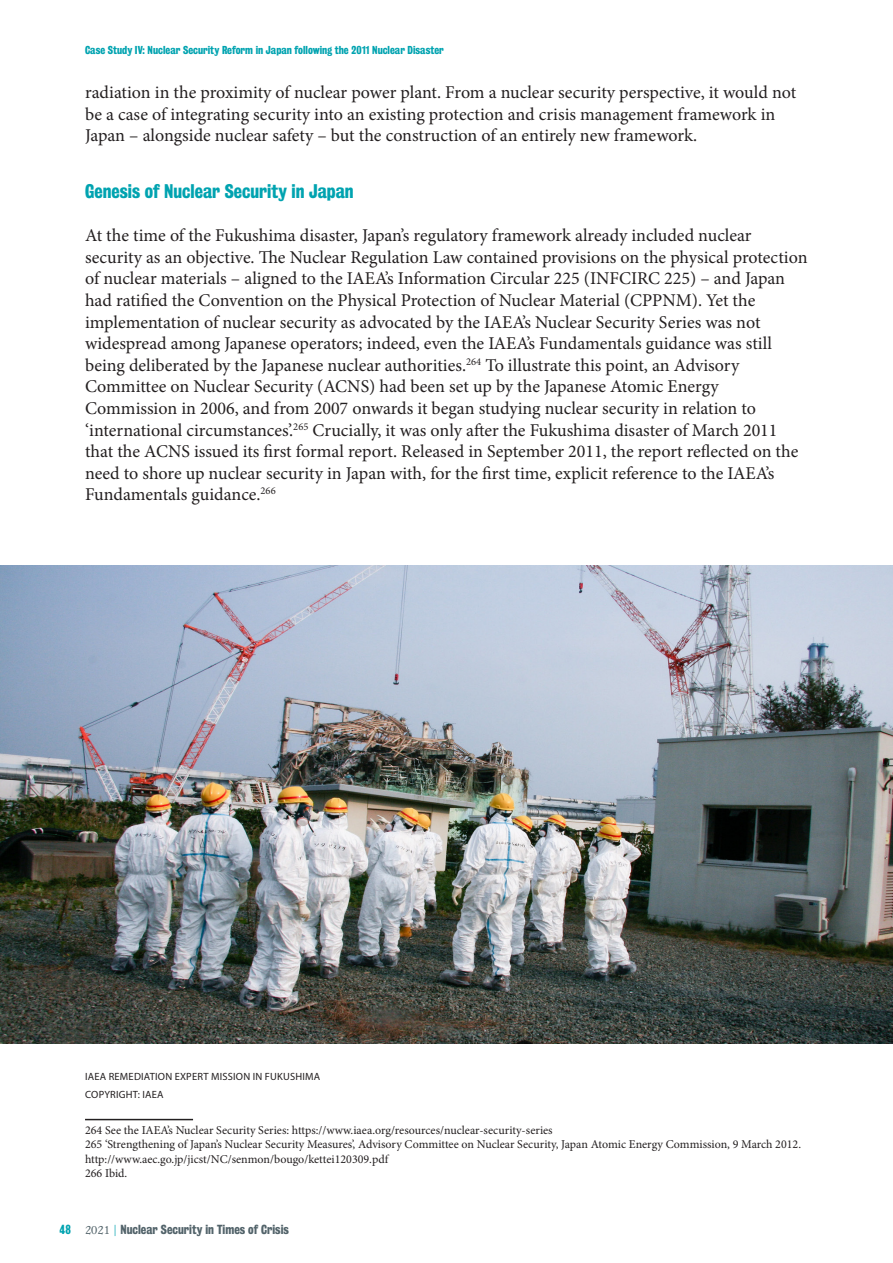
<style>
.page{position:relative;width:893px;height:1263px;background:#fff}
.page>*{position:absolute;margin:0;border:0;box-sizing:border-box;transform-origin:0 0}
.t1{font:18px/21.6px "Minion Pro";color:#231f20}
.h2_teal{font:18px "Kings Bureau Grot Three Seven";color:#00a3b0}
.t2{font:12px/14.4px "Minion Pro";color:#231f20}
.t3{font:12px "Kings Bureau Grot Three Seven";color:#52636a}
.h2_teal-2{font:10.5px "Kings Bureau Grot Three Seven";color:#00a3b0}
.photo_credit{font:10.5px "Myriad Pro";letter-spacing:.02em;color:#231f20}
.s1{color:#00a3b0}
.s2{font-family:"Kings Caslon Text"}
.s3{font-family:"Kings Caslon Text";color:#00a3b0}
</style>
<div class="page">
<hr style="left:85px;top:1119px;width:108px;height:1px;background:#231f20">
<img style="left:0;top:566px;width:893px;height:478px">
<p class="h2_teal-2" style="left:85px;top:44px;width:360px">Case Study IV: Nuclear Security Reform in Japan following the 2011 Nuclear Disaster</p>
<p class="t1" style="left:85px;top:82px;width:713px">radiation in the proximity of nuclear power plant. From a nuclear security perspective, it would not be a case of integrating security into an existing protection and crisis management framework in<br>Japan – alongside nuclear safety – but the construction of an entirely new framework.</p>
<p class="h2_teal" style="left:85px;top:181px;width:270px">Genesis of Nuclear Security in Japan</p>
<p class="t1" style="left:85px;top:225px;width:668px">At the time of the Fukushima disaster, Japan’s regulatory framework already included nuclear</p>
<p class="t1" style="left:85px;top:246px;width:724px">security as an objective. The Nuclear Regulation Law contained provisions on the physical protection of nuclear materials – aligned to the IAEA’s Information Circular 225 (INFCIRC 225) – and Japan had ratified the Convention on the Physical Protection of Nuclear Material (CPPNM). Yet the</p>
<p class="t1" style="left:85px;top:311px;width:677px">implementation of nuclear security as advocated by the IAEA’s Nuclear Security Series was not</p>
<p class="t1" style="left:85px;top:333px;width:688px">widespread among Japanese operators; indeed, even the IAEA’s Fundamentals guidance was still being deliberated by the Japanese nuclear authorities.<sup>264</sup> To illustrate this point, an Advisory</p>
<p class="t1" style="left:85px;top:376px;width:635px">Committee on Nuclear Security (ACNS) had been set up by the Japanese Atomic Energy</p>
<p class="t1" style="left:85px;top:398px;width:672px">Commission in 2006, and from 2007 onwards it began studying nuclear security in relation to</p>
<p class="t1" style="left:85px;top:419px;width:715px">‘international circumstances’.<sup>265</sup> Crucially, it was only after the Fukushima disaster of March 2011 that the ACNS issued its first formal report. Released in September 2011, the report reflected on the need to shore up nuclear security in Japan with, for the first time, explicit reference to the IAEA’s</p>
<p class="t1" style="left:85px;top:484px;width:192px">Fundamentals guidance.<sup>266</sup></p>
<p class="photo_credit" style="left:85px;top:1070px;width:236px">IAEA REMEDIATION EXPERT MISSION IN FUKUSHIMA</p>
<p class="photo_credit" style="left:85px;top:1088px;width:80px">COPYRIGHT: IAEA</p>
<p class="t2" style="left:85px;top:1123px;width:469px">264 See the IAEA’s Nuclear Security Series: https://www.iaea.org/resources/nuclear-security-series</p>
<p class="t2" style="left:85px;top:1137px;width:717px">265 ‘Strengthening of Japan’s Nuclear Security Measures’, Advisory Committee on Nuclear Security, Japan Atomic Energy Commission, 9 March 2012. http://www.aec.go.jp/jicst/NC/senmon/bougo/kettei120309.pdf</p>
<p class="t2" style="left:85px;top:1166px;width:44px">266 Ibid.</p>
<p class="t3" style="left:60px;top:1223px;width:231px"><span class="s1">48</span> <span class="s2">2021</span> <span class="s3">|</span> Nuclear Security in Times of Crisis</p>
</div>
